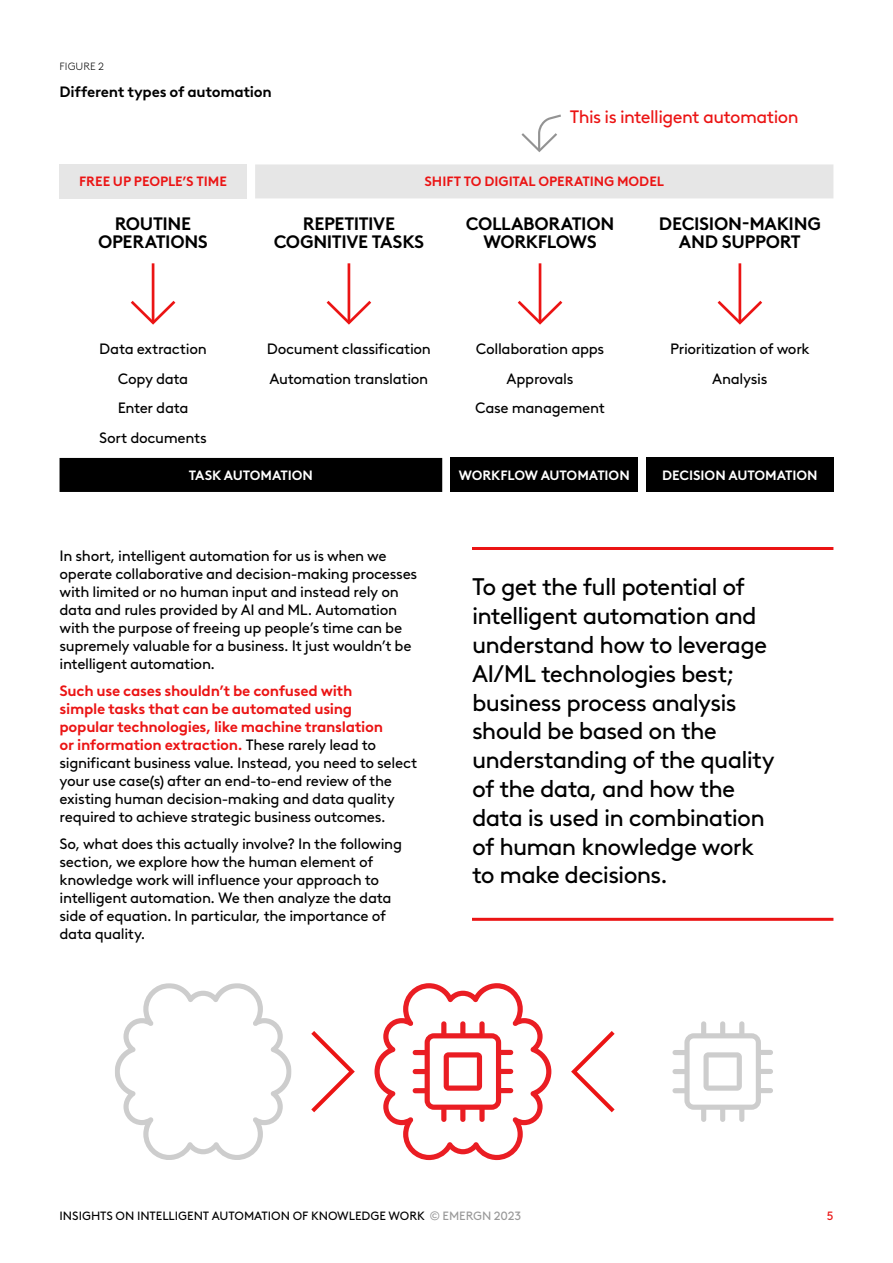
<style>
.page{position:relative;width:893px;height:1263px;background:#fff}
.page>*{position:absolute;margin:0;border:0;box-sizing:border-box;transform-origin:0 0}
.Pull-out_copy{font:24px/28.8px "Brown LL Pan";letter-spacing:-.03em;color:#000}
.Smaller_RED_sub-head{font:700 18px/18px "Brown LL Pan";letter-spacing:-.02em;color:#000;text-align:center}
.t1{font:18px "Brown LL Pan";letter-spacing:-.03em;color:#eb1414}
.Body_copy{font:15px/18px "Brown LL Pan";letter-spacing:-.02em;color:#000}
.Smaller_RED_sub-head-2{font:15px "Brown LL Pan";letter-spacing:-.02em;color:#000}
.Body_copy-2{font:700 15px "Brown LL Pan";letter-spacing:-.02em;color:#000}
.Body_copy-3{font:700 13.5px "Brown LL Pan";letter-spacing:-.005em;color:#fff}
.Body_copy-4{font:700 13.5px "Brown LL Pan";letter-spacing:-.005em;color:#eb1414}
.t2{font:12px "Brown LL Pan";letter-spacing:-.005em;color:#000}
.t3{font:12px "Brown LL Pan";color:#eb1414}
.Body_copy-5{font:300 10.5px "Brown LL Pan";letter-spacing:.005em;color:#000}
.s1{font-size:12px;color:#fff}
.s2{font-weight:700;color:#eb1414}
.s3{color:#999}
</style>
<div class="page">
<hr style="left:472px;top:547px;width:361px;height:3px;background:#eb1414">
<hr style="left:472px;top:918px;width:361px;height:3px;background:#eb1414">
<svg style="left:374px;top:983px;width:177px;height:177px"></svg>
<svg style="left:115px;top:983px;width:177px;height:177px"></svg>
<svg style="left:672px;top:1021px;width:101px;height:101px"></svg>
<svg style="left:311px;top:1031px;width:44px;height:82px"></svg>
<svg style="left:571px;top:1031px;width:44px;height:82px"></svg>
<hr style="left:152px;top:263px;width:2px;height:60px;background:#eb1414">
<svg style="left:130px;top:298px;width:46px;height:27px"></svg>
<div style="left:255px;top:164px;width:578px;height:34px;background:#e6e6e6"></div>
<div style="left:60px;top:164px;width:187px;height:34px;background:#e6e6e6"></div>
<div style="left:646px;top:458px;width:187px;height:34px;background:#000"></div>
<div style="left:451px;top:458px;width:187px;height:34px;background:#000"></div>
<div style="left:60px;top:458px;width:382px;height:34px;background:#000"></div>
<hr style="left:348px;top:263px;width:2px;height:60px;background:#eb1414">
<svg style="left:326px;top:298px;width:46px;height:27px"></svg>
<hr style="left:738px;top:263px;width:3px;height:60px;background:#eb1414">
<svg style="left:717px;top:298px;width:46px;height:27px"></svg>
<hr style="left:539px;top:263px;width:2px;height:60px;background:#eb1414">
<svg style="left:517px;top:298px;width:46px;height:27px"></svg>
<svg style="left:521px;top:114px;width:40px;height:38px"></svg>
<p class="Body_copy-5" style="left:60px;top:58px;width:46px">FIGURE 2</p>
<p class="Body_copy-2" style="left:60px;top:80px;width:214px">Different types of automation</p>
<p class="t1" style="left:553px;top:103px;width:247px"><span class="s1">•</span> This is intelligent automation</p>
<p class="Body_copy-4" style="left:79px;top:171px;width:149px">FREE UP PEOPLE’S TIME</p>
<p class="Body_copy-4" style="left:424px;top:171px;width:241px">SHIFT TO DIGITAL OPERATING MODEL</p>
<p class="Smaller_RED_sub-head" style="left:98px;top:214px;width:111px">ROUTINE<br>OPERATIONS</p>
<p class="Smaller_RED_sub-head" style="left:274px;top:214px;width:152px">REPETITIVE<br>COGNITIVE TASKS</p>
<p class="Smaller_RED_sub-head" style="left:466px;top:214px;width:150px">COLLABORATION<br>WORKFLOWS</p>
<p class="Smaller_RED_sub-head" style="left:659px;top:214px;width:163px">DECISION-MAKING<br>AND SUPPORT</p>
<p class="Smaller_RED_sub-head-2" style="left:99px;top:337px;width:109px">Data extraction</p>
<p class="Smaller_RED_sub-head-2" style="left:118px;top:367px;width:72px">Copy data</p>
<p class="Smaller_RED_sub-head-2" style="left:118px;top:397px;width:72px">Enter data</p>
<p class="Smaller_RED_sub-head-2" style="left:99px;top:427px;width:109px">Sort documents</p>
<p class="Smaller_RED_sub-head-2" style="left:267px;top:337px;width:166px">Document classification</p>
<p class="Smaller_RED_sub-head-2" style="left:269px;top:367px;width:160px">Automation translation</p>
<p class="Smaller_RED_sub-head-2" style="left:476px;top:337px;width:130px">Collaboration apps</p>
<p class="Smaller_RED_sub-head-2" style="left:507px;top:367px;width:68px">Approvals</p>
<p class="Smaller_RED_sub-head-2" style="left:475px;top:397px;width:131px">Case management</p>
<p class="Smaller_RED_sub-head-2" style="left:670px;top:337px;width:141px">Prioritization of work</p>
<p class="Smaller_RED_sub-head-2" style="left:712px;top:367px;width:57px">Analysis</p>
<p class="Body_copy-3" style="left:189px;top:465px;width:126px">TASK AUTOMATION</p>
<p class="Body_copy-3" style="left:459px;top:465px;width:172px">WORKFLOW AUTOMATION</p>
<p class="Body_copy-3" style="left:662px;top:465px;width:157px">DECISION AUTOMATION</p>
<p class="Body_copy" style="left:60px;top:546px;width:359px">In short, intelligent automation for us is when we operate collaborative and decision-making processes with limited or no human input and instead rely on data and rules provided by AI and ML. Automation with the purpose of freeing up people’s time can be supremely valuable for a business. It just wouldn’t be intelligent automation.</p>
<p class="Body_copy" style="left:60px;top:681px;width:359px"><span class="s2">Such use cases shouldn’t be confused with<br>simple tasks that can be automated using<br>popular technologies, like machine translation<br>or information extraction.</span> These rarely lead to significant business value. Instead, you need to select your use case(s) after an end-to-end review of the existing human decision-making and data quality required to achieve strategic business outcomes.</p>
<p class="Body_copy" style="left:60px;top:834px;width:344px">So, what does this actually involve? In the following section, we explore how the human element of knowledge work will influence your approach to intelligent automation. We then analyze the data side of equation. In particular, the importance of data quality.</p>
<p class="Pull-out_copy" style="left:472px;top:571px;width:304px">To get the full potential of intelligent automation and understand how to leverage<br>AI/ML technologies best; business process analysis should be based on the understanding of the quality of the data, and how the data is used in combination of human knowledge work to make decisions.</p>
<p class="t2" style="left:60px;top:1207px;width:463px">INSIGHTS ON INTELLIGENT AUTOMATION OF KNOWLEDGE WORK <span class="s3">© EMERGN 2023</span></p>
<p class="t3" style="left:827px;top:1207px;width:8px">5</p>
</div>
